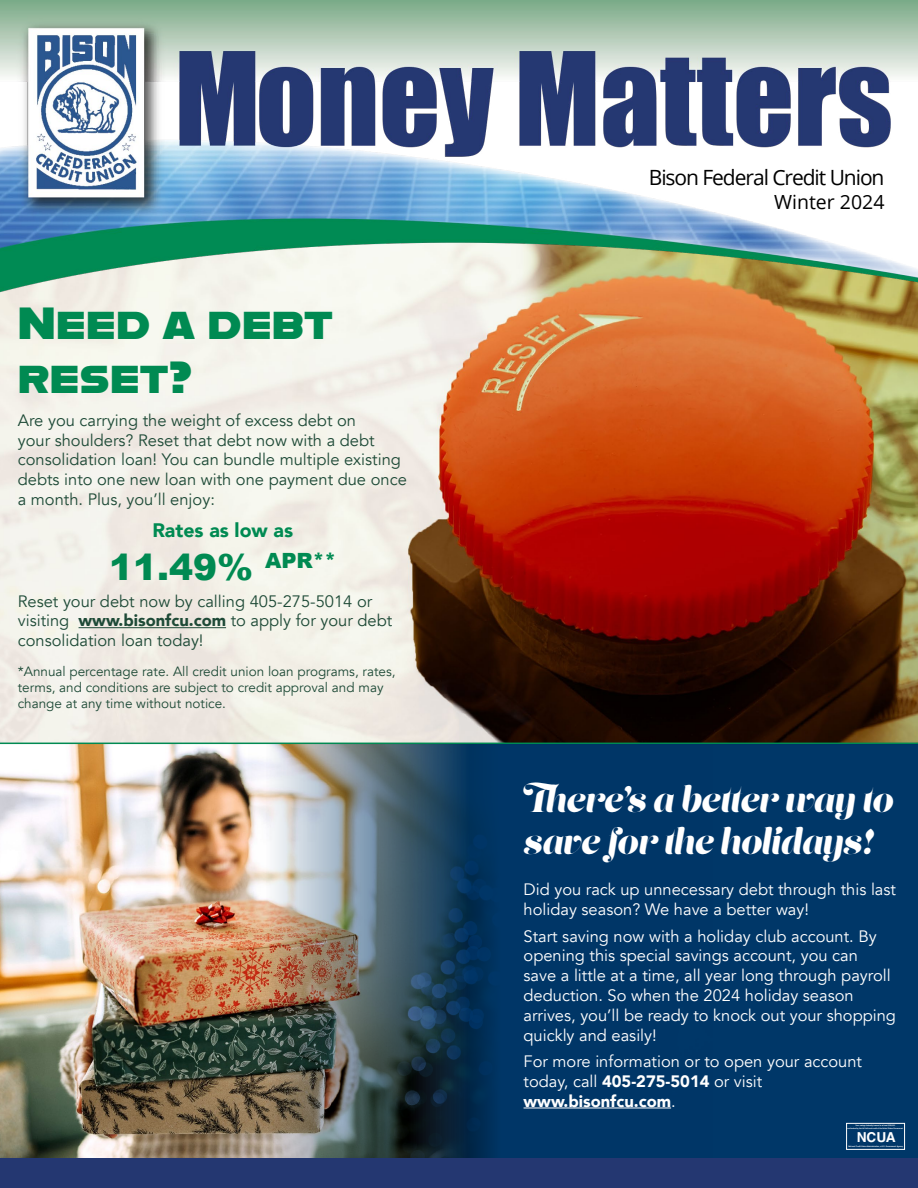
<style>
.page{position:relative;width:918px;height:1188px;background:#fff}
.page>*{position:absolute;margin:0;border:0;box-sizing:border-box;transform-origin:0 0}
.t1{font:45px/54px "Alfarn";color:#008a52}
.t2{font:900 36px "Arial";color:#008a52}
.t3{font:34.5px/41.4px "Lust Script Display";color:#fff}
.t4{font:21px "Open Sans";letter-spacing:-.05em;color:#000}
.t5{font:900 19.5px "Avenir";color:#008a52}
.t6{font:19.5px "Open Sans";color:#000}
.t7{font:16.5px/19.8px "Avenir";color:#fff}
.t8{font:16.5px/19.8px "Avenir";color:#1e4a37}
.t9{font:900 16.5px "Avenir";color:#fff}
.t10{font:700 13.65px "Helvetica";color:#fff}
.t11{font:13.5px/16.2px "Avenir";color:#1e4a37}
.t12{font:700 1.95px "Helvetica";color:#fff;scale:.88 1}
.t13{font:700 1.8px/2.2px "Helvetica";color:#fff;text-align:center;scale:.88 1}
.s1{font-weight:900}
.s2{font-weight:400}
</style>
<div class="page">
<img style="left:0;top:295px;width:918px;height:448px">
<img style="left:0;top:743px;width:918px;height:415px">
<hr style="left:79px;top:627px;width:147px;height:1px;background:#1e4a37">
<img style="left:249px;top:744px;width:669px;height:414px">
<div style="left:0;top:1158px;width:918px;height:30px;background:#243771"></div>
<hr style="left:524px;top:1108px;width:147px;height:1px;background:#fff">
<div style="left:846px;top:1123px;width:59px;height:26px;border:1px solid #fff"></div>
<img style="left:0;top:0;width:918px;height:295px">
<h2 class="t1" style="left:18px;top:294px;width:317px">Need a debt reset?</h2>
<p class="t8" style="left:18px;top:410px;width:391px">Are you carrying the weight of excess debt on<br>your shoulders? Reset that debt now with a debt consolidation loan! You can bundle multiple existing debts into one new loan with one payment due once a month. Plus, you’ll enjoy:</p>
<h2 class="t5" style="left:152px;top:513px;width:142px">Rates as low as</h2>
<h2 class="t2" style="left:109px;top:541px;width:229px">11.49% <sup>APR**</sup></h2>
<p class="t8" style="left:18px;top:591px;width:356px">Reset your debt now by calling 405-275-5014 or visiting</p>
<p class="t8" style="left:79px;top:611px;width:315px"><span class="s1">www.bisonfcu.com</span> to apply for your debt</p>
<p class="t8" style="left:18px;top:631px;width:187px">consolidation loan today!</p>
<p class="t11" style="left:18px;top:663px;width:379px">*Annual percentage rate. All credit union loan programs, rates, terms, and conditions are subject to credit approval and may change at any time without notice.</p>
<h1 class="t4" style="left:649px;top:163px;width:237px">Bison Federal Credit Union</h1>
<h1 class="t6" style="left:774px;top:188px;width:112px">Winter 2024</h1>
<h2 class="t3" style="left:524px;top:782px;width:371px">There’s a better way to save for the holidays!</h2>
<p class="t7" style="left:524px;top:880px;width:374px">Did you rack up unnecessary debt through this last holiday season? We have a better way!</p>
<p class="t7" style="left:524px;top:926px;width:374px">Start saving now with a holiday club account. By opening this special savings account, you can<br>save a little at a time, all year long through payroll deduction. So when the 2024 holiday season arrives, you’ll be ready to knock out your shopping quickly and easily!</p>
<p class="t7" style="left:524px;top:1052px;width:340px">For more information or to open your account today, call <span class="s1">405-275-5014</span> or visit</p>
<p class="t9" style="left:524px;top:1087px;width:154px">www.bisonfcu.com<span class="s2">.</span></p>
<p class="t13" style="left:847px;top:1125px;width:65px">Your savings federally insured to at least $250,000<br>and backed by the full faith and credit of the United States Government</p>
<p class="t12" style="left:848px;top:1145px;width:64px">National Credit Union Administration, a U.S. Government Agency</p>
<p class="t10" style="left:857px;top:1126px;width:40px">NCUA</p>
</div>
